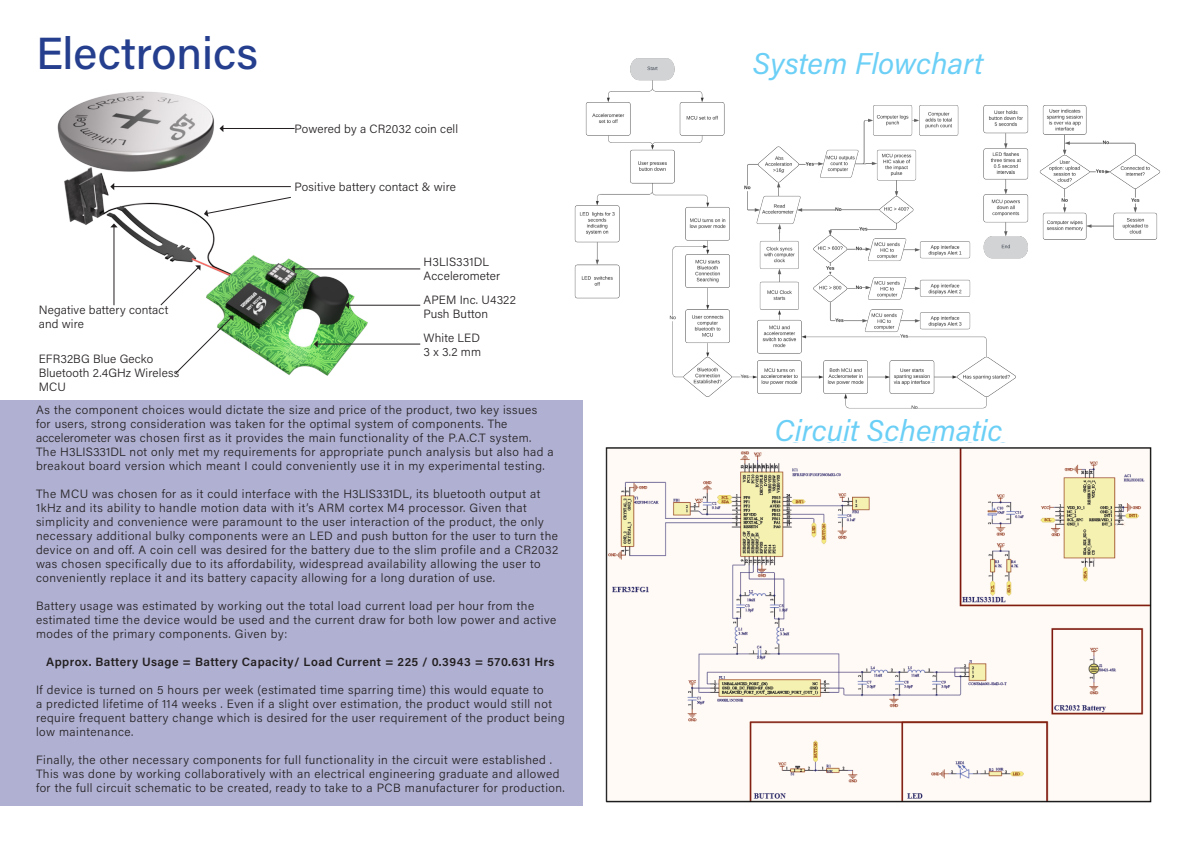
<style>
.page{position:relative;width:1191px;height:842px;background:#fff}
.page>*{position:absolute;margin:0;border:0;box-sizing:border-box;transform-origin:0 0}
.Page_Heading{font:500 45px "Acumin Pro";color:#253f8e}
.Page_Heading-2{font:italic 30px "Acumin Pro";color:#6bcff6}
.Summary_Body{font:300 12px/14px "Acumin Pro";letter-spacing:.04em;color:#231f20}
.Body_Text{font:300 12px/14px "Acumin Pro";letter-spacing:.01em;color:#231f20}
.Summary_Body-2{font:600 12px "Acumin Pro";letter-spacing:.04em;color:#231f20}
</style>
<div class="page">
<div style="left:0;top:401px;width:583px;height:405px;background:#afb0d2"></div>
<img style="left:57px;top:91px;width:318px;height:285px">
<img style="left:565px;top:58px;width:596px;height:351px">
<hr style="left:223px;top:128px;width:72px;height:1px;background:#231f20">
<svg style="left:219px;top:125px;width:4px;height:7px"></svg>
<hr style="left:294px;top:269px;width:126px;height:1px;background:#231f20">
<svg style="left:291px;top:265px;width:4px;height:8px"></svg>
<hr style="left:348px;top:305px;width:72px;height:1px;background:#231f20">
<svg style="left:345px;top:302px;width:4px;height:7px"></svg>
<hr style="left:317px;top:344px;width:103px;height:1px;background:#231f20">
<svg style="left:314px;top:340px;width:4px;height:8px"></svg>
<hr style="left:114px;top:186px;width:177px;height:1px;background:#231f20">
<svg style="left:110px;top:183px;width:4px;height:7px"></svg>
<svg style="left:204px;top:197px;width:87px;height:20px"></svg>
<hr style="left:114px;top:227px;width:1px;height:78px;background:#231f20">
<svg style="left:110px;top:223px;width:8px;height:4px"></svg>
<svg style="left:160px;top:265px;width:41px;height:41px"></svg>
<svg style="left:175px;top:315px;width:58px;height:59px"></svg>
<img style="left:605px;top:442px;width:547px;height:361px">
<p class="Page_Heading" style="left:36px;top:22px;width:224px">Electronics</p>
<p class="Body_Text" style="left:39px;top:302px;width:131px">Negative battery contact and wire</p>
<p class="Body_Text" style="left:39px;top:352px;width:142px">EFR32BG Blue Gecko<br>Bluetooth 2.4GHz Wireless<br>MCU</p>
<p class="Body_Text" style="left:295px;top:122px;width:165px">Powered by a CR2032 coin cell</p>
<p class="Body_Text" style="left:295px;top:179px;width:163px">Positive battery contact &amp; wire</p>
<p class="Body_Text" style="left:423px;top:254px;width:78px">H3LIS331DL<br>Accelerometer</p>
<p class="Body_Text" style="left:423px;top:292px;width:94px">APEM Inc. U4322<br>Push Button</p>
<p class="Body_Text" style="left:423px;top:331px;width:58px">White LED</p>
<p class="Body_Text" style="left:423px;top:345px;width:59px">3 x 3.2 mm</p>
<p class="Summary_Body" style="left:36px;top:403px;width:519px">As the component choices would dictate the size and price of the product, two key issues for users, strong consideration was taken for the optimal system of components. The accelerometer was chosen first as it provides the main functionality of the P.A.C.T system.<br>The H3LIS331DL not only met my requirements for appropriate punch analysis but also had a breakout board version which meant I could conveniently use it in my experimental testing.</p>
<p class="Summary_Body" style="left:36px;top:487px;width:524px">The MCU was chosen for as it could interface with the H3LIS331DL, its bluetooth output at 1kHz and its ability to handle motion data with it’s ARM cortex M4 processor. Given that simplicity and convenience were paramount to the user interaction of the product, the only necessary additional bulky components were an LED and push button for the user to turn the device on and off. A coin cell was desired for the battery due to the slim profile and a CR2032 was chosen specifically due to its affordability, widespread availability allowing the user to conveniently replace it and its battery capacity allowing for a long duration of use.</p>
<p class="Summary_Body" style="left:36px;top:599px;width:522px">Battery usage was estimated by working out the total load current load per hour from the estimated time the device would be used and the current draw for both low power and active modes of the primary components. Given by:</p>
<p class="Summary_Body-2" style="left:46px;top:654px;width:510px">Approx. Battery Usage = Battery Capacity/ Load Current = 225 / 0.3943 = 570.631 Hrs</p>
<p class="Summary_Body" style="left:36px;top:683px;width:530px">If device is turned on 5 hours per week (estimated time sparring time) this would equate to<br>a predicted lifetime of 114 weeks . Even if a slight over estimation, the product would still not require frequent battery change which is desired for the user requirement of the product being low maintenance.</p>
<p class="Summary_Body" style="left:36px;top:753px;width:530px">Finally, the other necessary components for full functionality in the circuit were established .<br>This was done by working collaboratively with an electrical engineering graduate and allowed for the full circuit schematic to be created, ready to take to a PCB manufacturer for production.</p>
<p class="Page_Heading-2" style="left:753px;top:43px;width:232px">System Flowchart</p>
<p class="Page_Heading-2" style="left:774px;top:410px;width:229px">Circuit Schematic</p>
</div>
